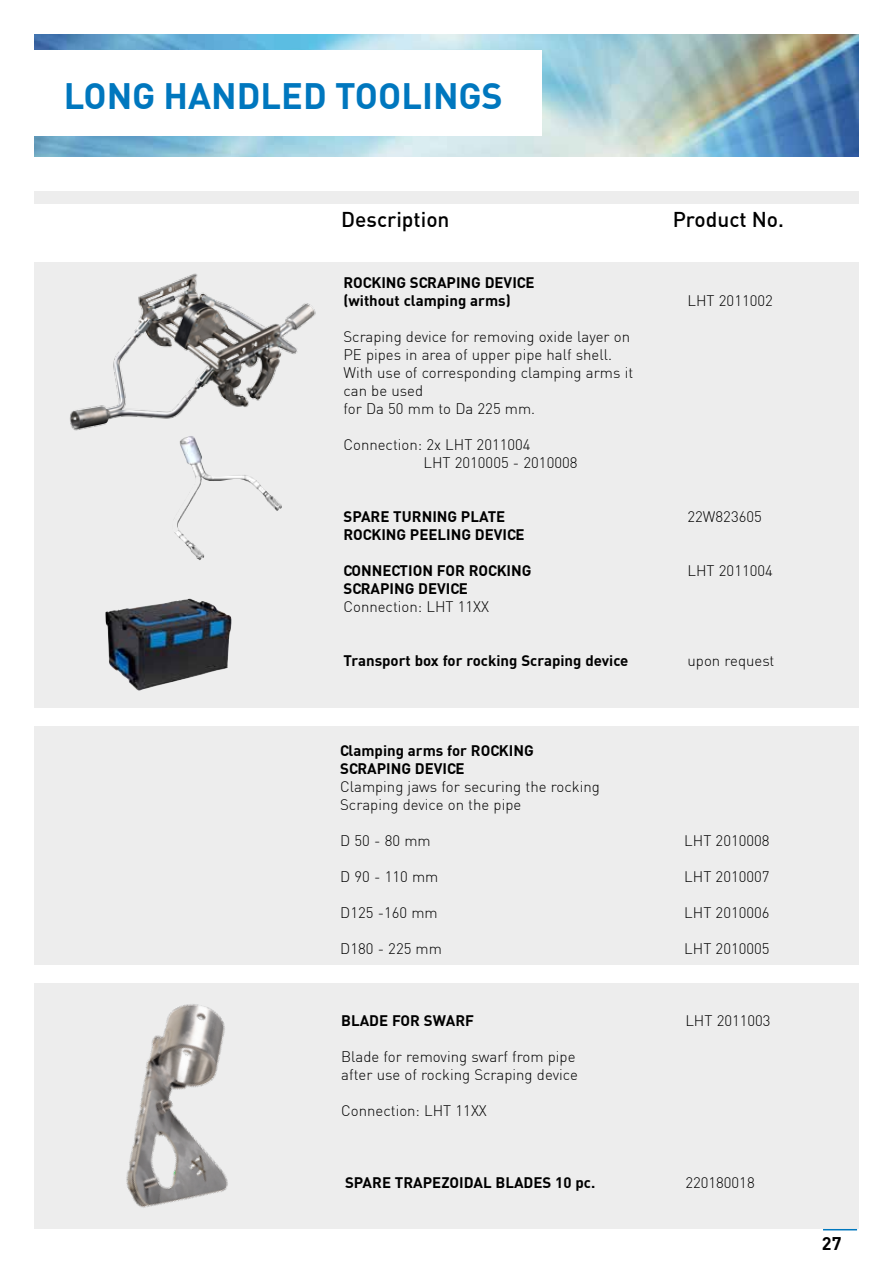
<style>
.page{position:relative;width:893px;height:1263px;background:#fff}
.page>*{position:absolute;margin:0;border:0;box-sizing:border-box;transform-origin:0 0}
.t1{font:700 36px "DIN";color:#0077be}
.t2{font:500 21px "DIN";color:#000}
.t3{font:700 18px "DIN";color:#000}
.t4{font:300 15px/18px "DIN";color:#000}
.t5{font:700 15px/18px "DIN";color:#000}
</style>
<div class="page">
<div style="left:34px;top:191px;width:825px;height:1038px;background:#ededed"></div>
<img style="left:34px;top:34px;width:825px;height:122px">
<div style="left:0;top:204px;width:879px;height:57px;background:#fff"></div>
<div style="left:1px;top:51px;width:540px;height:85px;background:#fff"></div>
<div style="left:13px;top:708px;width:880px;height:18px;background:#fff"></div>
<div style="left:25px;top:965px;width:868px;height:18px;background:#fff"></div>
<hr style="left:823px;top:1229px;width:34px;height:1px;background:#0077be">
<img style="left:70px;top:273px;width:246px;height:158px">
<img style="left:126px;top:1004px;width:102px;height:204px">
<img style="left:105px;top:598px;width:127px;height:93px">
<img style="left:174px;top:436px;width:108px;height:124px">
<h1 class="t1" style="left:64px;top:72px;width:441px">LONG HANDLED TOOLINGS</h1>
<h2 class="t2" style="left:341px;top:206px;width:110px">Description</h2>
<h2 class="t2" style="left:673px;top:206px;width:113px">Product No.</h2>
<p class="t5" style="left:343px;top:273px;width:192px">ROCKING SCRAPING DEVICE (without clamping arms)</p>
<p class="t4" style="left:343px;top:327px;width:291px">Scraping device for removing oxide layer on<br>PE pipes in area of upper pipe half shell.<br>With use of corresponding clamping arms it can be used<br>for Da 50 mm to Da 225 mm.</p>
<p class="t4" style="left:423px;top:435px;width:156px;text-indent:-80px">Connection: 2x LHT 2011004<br>LHT 2010005 - 2010008</p>
<p class="t5" style="left:343px;top:507px;width:183px">SPARE TURNING PLATE<br>ROCKING PEELING DEVICE</p>
<p class="t5" style="left:343px;top:561px;width:189px">CONNECTION FOR ROCKING<br>SCRAPING DEVICE</p>
<p class="t4" style="left:343px;top:597px;width:147px">Connection: LHT 11XX</p>
<p class="t5" style="left:343px;top:651px;width:287px">Transport box for rocking Scraping device</p>
<p class="t5" style="left:340px;top:741px;width:195px">Clamping arms for ROCKING<br>SCRAPING DEVICE</p>
<p class="t4" style="left:340px;top:777px;width:261px">Clamping jaws for securing the rocking<br>Scraping device on the pipe</p>
<p class="t4" style="left:340px;top:831px;width:92px">D 50 - 80 mm</p>
<p class="t4" style="left:340px;top:867px;width:100px">D 90 - 110 mm</p>
<p class="t4" style="left:340px;top:903px;width:99px">D125 -160 mm</p>
<p class="t4" style="left:340px;top:939px;width:103px">D180 - 225 mm</p>
<p class="t5" style="left:341px;top:1011px;width:134px">BLADE FOR SWARF</p>
<p class="t4" style="left:341px;top:1047px;width:238px">Blade for removing swarf from pipe after use of rocking Scraping device</p>
<p class="t4" style="left:341px;top:1101px;width:147px">Connection: LHT 11XX</p>
<p class="t5" style="left:345px;top:1173px;width:252px">SPARE TRAPEZOIDAL BLADES 10 pc.</p>
<p class="t4" style="left:687px;top:291px;width:87px">LHT 2011002</p>
<p class="t4" style="left:687px;top:507px;width:76px">22W823605</p>
<p class="t4" style="left:687px;top:561px;width:87px">LHT 2011004</p>
<p class="t4" style="left:687px;top:651px;width:88px">upon request</p>
<p class="t4" style="left:684px;top:831px;width:87px">LHT 2010008</p>
<p class="t4" style="left:684px;top:867px;width:87px">LHT 2010007</p>
<p class="t4" style="left:684px;top:903px;width:87px">LHT 2010006</p>
<p class="t4" style="left:684px;top:939px;width:87px">LHT 2010005</p>
<p class="t4" style="left:685px;top:1011px;width:87px">LHT 2011003</p>
<p class="t4" style="left:685px;top:1173px;width:71px">220180018</p>
<p class="t3" style="left:822px;top:1232px;width:21px">27</p>
</div>
